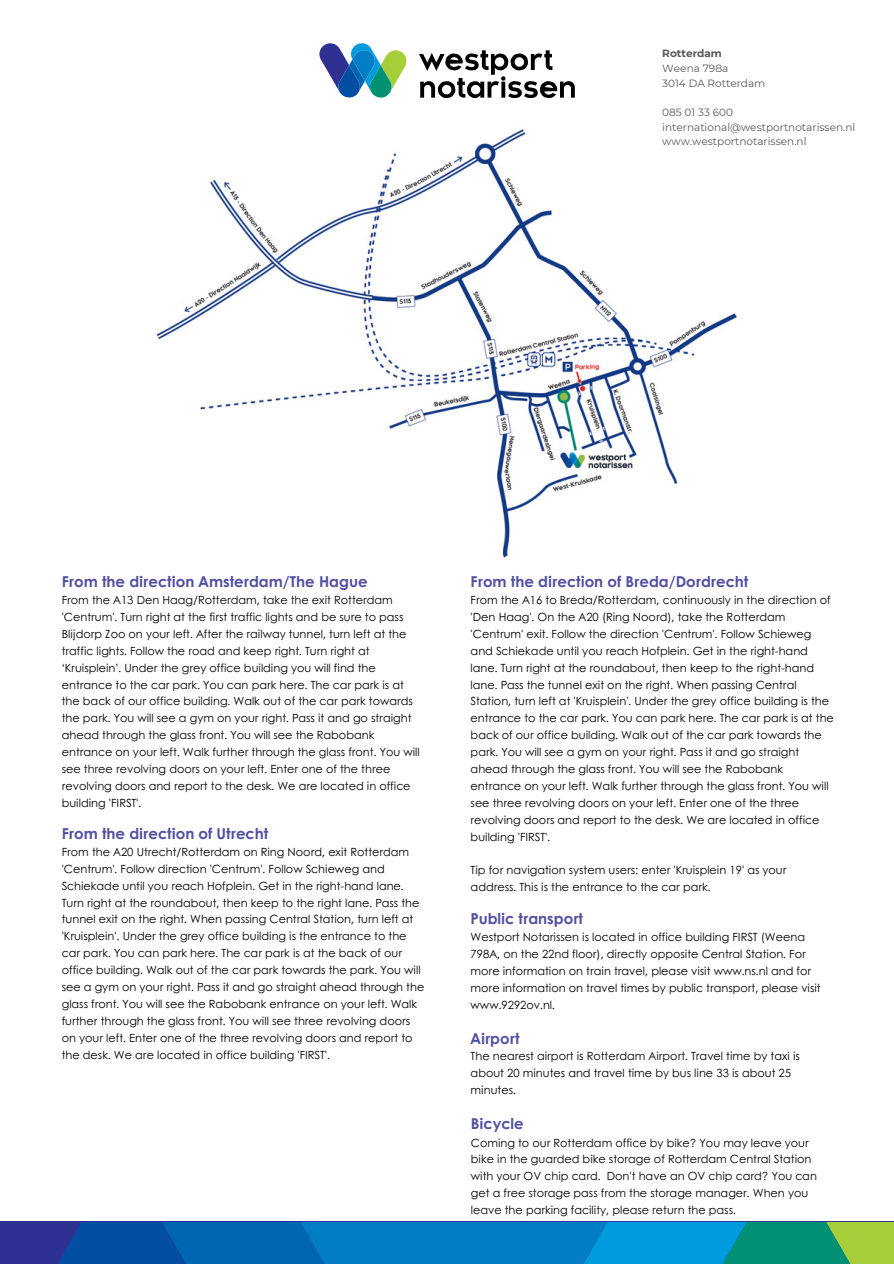
<style>
.page{position:relative;width:894px;height:1264px;background:#fff}
.page>*{position:absolute;margin:0;border:0;box-sizing:border-box;transform-origin:0 0}
.t1{font:700 15px "Century Gothic";color:#524fa2}
.t2{font:11.25px/17px "Century Gothic";color:#000}
.t3{font:10.5px/14.7px "Montserrat";color:#58585a}
.t4{font:700 10.5px "Montserrat";color:#58585a}
</style>
<div class="page">
<svg style="left:419px;top:50px;width:155px;height:48px"></svg>
<svg style="left:319px;top:43px;width:88px;height:55px"></svg>
<svg style="left:0;top:1221px;width:893px;height:42px"></svg>
<img style="left:156px;top:129px;width:581px;height:429px">
<p class="t4" style="left:662px;top:47px;width:61px">Rotterdam</p>
<p class="t3" style="left:662px;top:61px;width:67px">Weena 798a</p>
<p class="t3" style="left:662px;top:76px;width:105px">3014 DA Rotterdam</p>
<p class="t3" style="left:662px;top:105px;width:194px">085 01 33 600 international@westportnotarissen.nl www.westportnotarissen.nl</p>
<p class="t1" style="left:62px;top:570px;width:307px">From the direction Amsterdam/The Hague</p>
<p class="t2" style="left:62px;top:591px;width:359px">From the A13 Den Haag/Rotterdam, take the exit Rotterdam 'Centrum'. Turn right at the first traffic lights and be sure to pass Blijdorp Zoo on your left. After the railway tunnel, turn left at the traffic lights. Follow the road and keep right. Turn right at ‘Kruisplein’. Under the grey office building you will find the entrance to the car park. You can park here. The car park is at the back of our office building. Walk out of the car park towards the park. You will see a gym on your right. Pass it and go straight ahead through the glass front. You will see the Rabobank entrance on your left. Walk further through the glass front. You will see three revolving doors on your left. Enter one of the three revolving doors and report to the desk. We are located in office building 'FIRST'.</p>
<p class="t2" style="left:62px;top:842px;width:364px">From the A20 Utrecht/Rotterdam on Ring Noord, exit Rotterdam 'Centrum'. Follow direction 'Centrum'. Follow Schieweg and Schiekade until you reach Hofplein. Get in the right-hand lane.<br>Turn right at the roundabout, then keep to the right lane. Pass the tunnel exit on the right. When passing Central Station, turn left at 'Kruisplein'. Under the grey office building is the entrance to the car park. You can park here. The car park is at the back of our office building. Walk out of the car park towards the park. You will see a gym on your right. Pass it and go straight ahead through the glass front. You will see the Rabobank entrance on your left. Walk further through the glass front. You will see three revolving doors on your left. Enter one of the three revolving doors and report to the desk. We are located in office building 'FIRST'.</p>
<p class="t1" style="left:62px;top:821px;width:208px">From the direction of Utrecht</p>
<p class="t1" style="left:470px;top:570px;width:279px">From the direction of Breda/Dordrecht</p>
<p class="t2" style="left:470px;top:591px;width:365px">From the A16 to Breda/Rotterdam, continuously in the direction of 'Den Haag'. On the A20 (Ring Noord), take the Rotterdam 'Centrum' exit. Follow the direction 'Centrum'. Follow Schieweg and Schiekade until you reach Hofplein. Get in the right-hand lane. Turn right at the roundabout, then keep to the right-hand lane. Pass the tunnel exit on the right. When passing Central Station, turn left at 'Kruisplein'. Under the grey office building is the entrance to the car park. You can park here. The car park is at the back of our office building. Walk out of the car park towards the park. You will see a gym on your right. Pass it and go straight ahead through the glass front. You will see the Rabobank entrance on your left. Walk further through the glass front. You will see three revolving doors on your left. Enter one of the three revolving doors and report to the desk. We are located in office building 'FIRST'.</p>
<p class="t2" style="left:470px;top:861px;width:317px">Tip for navigation system users: enter 'Kruisplein 19' as your address. This is the entrance to the car park.</p>
<p class="t1" style="left:470px;top:906px;width:114px">Public transport</p>
<p class="t2" style="left:470px;top:927px;width:351px">Westport Notarissen is located in office building FIRST (Weena 798A, on the 22nd floor), directly opposite Central Station. For more information on train travel, please visit www.ns.nl and for more information on travel times by public transport, please visit www.9292ov.nl.</p>
<p class="t1" style="left:470px;top:1026px;width:50px">Airport</p>
<p class="t2" style="left:470px;top:1047px;width:331px">The nearest airport is Rotterdam Airport. Travel time by taxi is about 20 minutes and travel time by bus line 33 is about 25 minutes.</p>
<p class="t1" style="left:470px;top:1112px;width:54px">Bicycle</p>
<p class="t2" style="left:470px;top:1133px;width:347px">Coming to our Rotterdam office by bike? You may leave your bike in the guarded bike storage of Rotterdam Central Station with your OV chip card. Don't have an OV chip card? You can get a free storage pass from the storage manager. When you leave the parking facility, please return the pass.</p>
</div>
